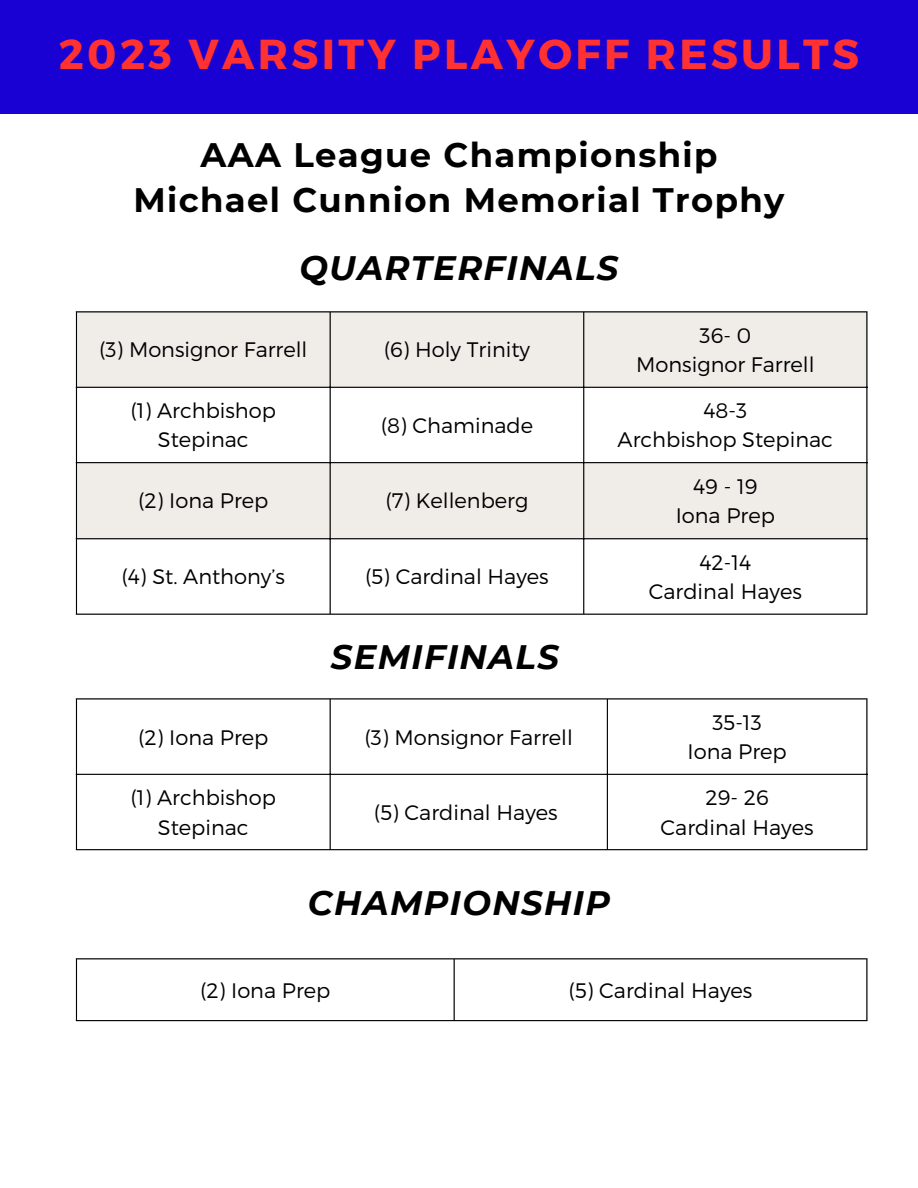
<style>
.page{position:relative;width:918px;height:1188px;background:#fff}
.page>*{position:absolute;margin:0;border:0;box-sizing:border-box;transform-origin:0 0}
.t1{font:700 41.85px "Montserrat";letter-spacing:.08em;color:#ff3131}
.t2{font:700 33.9px "Montserrat";letter-spacing:.04em;color:#000}
.t3{font:italic 700 33.9px "Montserrat";letter-spacing:.04em;color:#000}
.t4{font:300 21px/29.2px "Montserrat";color:#000;text-align:center}
</style>
<div class="page">
<div style="left:0;top:0;width:918px;height:113px;background:#1900d3"></div>
<svg style="left:77px;top:312px;width:789px;height:226px;fill:#f0ede9"></svg>
<hr style="left:76px;top:312px;width:1px;height:302px;background:#000">
<hr style="left:330px;top:312px;width:1px;height:302px;background:#000">
<hr style="left:583px;top:312px;width:1px;height:302px;background:#000">
<hr style="left:866px;top:312px;width:2px;height:302px;background:#000">
<hr style="left:76px;top:311px;width:792px;height:1px;background:#000">
<hr style="left:76px;top:387px;width:792px;height:1px;background:#000">
<hr style="left:76px;top:462px;width:792px;height:1px;background:#000">
<hr style="left:76px;top:538px;width:792px;height:1px;background:#000">
<hr style="left:76px;top:614px;width:792px;height:1px;background:#000">
<hr style="left:76px;top:700px;width:1px;height:149px;background:#000">
<hr style="left:330px;top:700px;width:1px;height:149px;background:#000">
<hr style="left:607px;top:700px;width:1px;height:149px;background:#000">
<hr style="left:866px;top:700px;width:2px;height:149px;background:#000">
<hr style="left:76px;top:698px;width:792px;height:2px;background:#000">
<hr style="left:76px;top:774px;width:792px;height:1px;background:#000">
<hr style="left:76px;top:849px;width:792px;height:1px;background:#000">
<hr style="left:76px;top:959px;width:1px;height:61px;background:#000">
<hr style="left:454px;top:959px;width:1px;height:61px;background:#000">
<hr style="left:866px;top:959px;width:2px;height:61px;background:#000">
<hr style="left:76px;top:958px;width:792px;height:1px;background:#000">
<hr style="left:76px;top:1020px;width:792px;height:1px;background:#000">
<p class="t1" style="left:59px;top:27px;width:802px">2023 VARSITY PLAYOFF RESULTS</p>
<p class="t2" style="left:200px;top:134px;width:519px">AAA League Championship</p>
<p class="t2" style="left:133px;top:179px;width:653px">Michael Cunnion Memorial Trophy</p>
<p class="t3" style="left:299px;top:247px;width:321px">QUARTERFINALS</p>
<p class="t4" style="left:99px;top:334px;width:210px">(3) Monsignor Farrell</p>
<p class="t4" style="left:384px;top:334px;width:148px">(6) Holy Trinity</p>
<p class="t4" style="left:131px;top:395px;width:147px">(1) Archbishop<br>Stepinac</p>
<p class="t4" style="left:381px;top:410px;width:154px">(8) Chaminade</p>
<p class="t4" style="left:138px;top:485px;width:132px">(2) Iona Prep</p>
<p class="t4" style="left:386px;top:485px;width:144px">(7) Kellenberg</p>
<p class="t4" style="left:121px;top:561px;width:165px">(4) St. Anthony’s</p>
<p class="t4" style="left:365px;top:561px;width:185px">(5) Cardinal Hayes</p>
<p class="t3" style="left:331px;top:636px;width:230px">SEMIFINALS</p>
<p class="t4" style="left:138px;top:721px;width:132px">(2) Iona Prep</p>
<p class="t4" style="left:365px;top:721px;width:210px">(3) Monsignor Farrell</p>
<p class="t4" style="left:131px;top:782px;width:147px">(1) Archbishop<br>Stepinac</p>
<p class="t4" style="left:374px;top:797px;width:185px">(5) Cardinal Hayes</p>
<p class="t4" style="left:700px;top:320px;width:53px">36- 0</p>
<p class="t4" style="left:636px;top:349px;width:180px">Monsignor Farrell</p>
<p class="t4" style="left:703px;top:395px;width:45px">48-3</p>
<p class="t4" style="left:618px;top:424px;width:217px">Archbishop Stepinac</p>
<p class="t4" style="left:693px;top:470px;width:66px">49 - 19</p>
<p class="t4" style="left:676px;top:500px;width:101px">Iona Prep</p>
<p class="t4" style="left:699px;top:547px;width:53px">42-14</p>
<p class="t4" style="left:649px;top:576px;width:155px">Cardinal Hayes</p>
<p class="t4" style="left:712px;top:707px;width:51px">35-13</p>
<p class="t4" style="left:688px;top:736px;width:101px">Iona Prep</p>
<p class="t4" style="left:706px;top:782px;width:65px">29- 26</p>
<p class="t4" style="left:661px;top:811px;width:155px">Cardinal Hayes</p>
<p class="t3" style="left:308px;top:882px;width:304px">CHAMPIONSHIP</p>
<p class="t4" style="left:200px;top:975px;width:132px">(2) Iona Prep</p>
<p class="t4" style="left:569px;top:975px;width:185px">(5) Cardinal Hayes</p>
</div>
